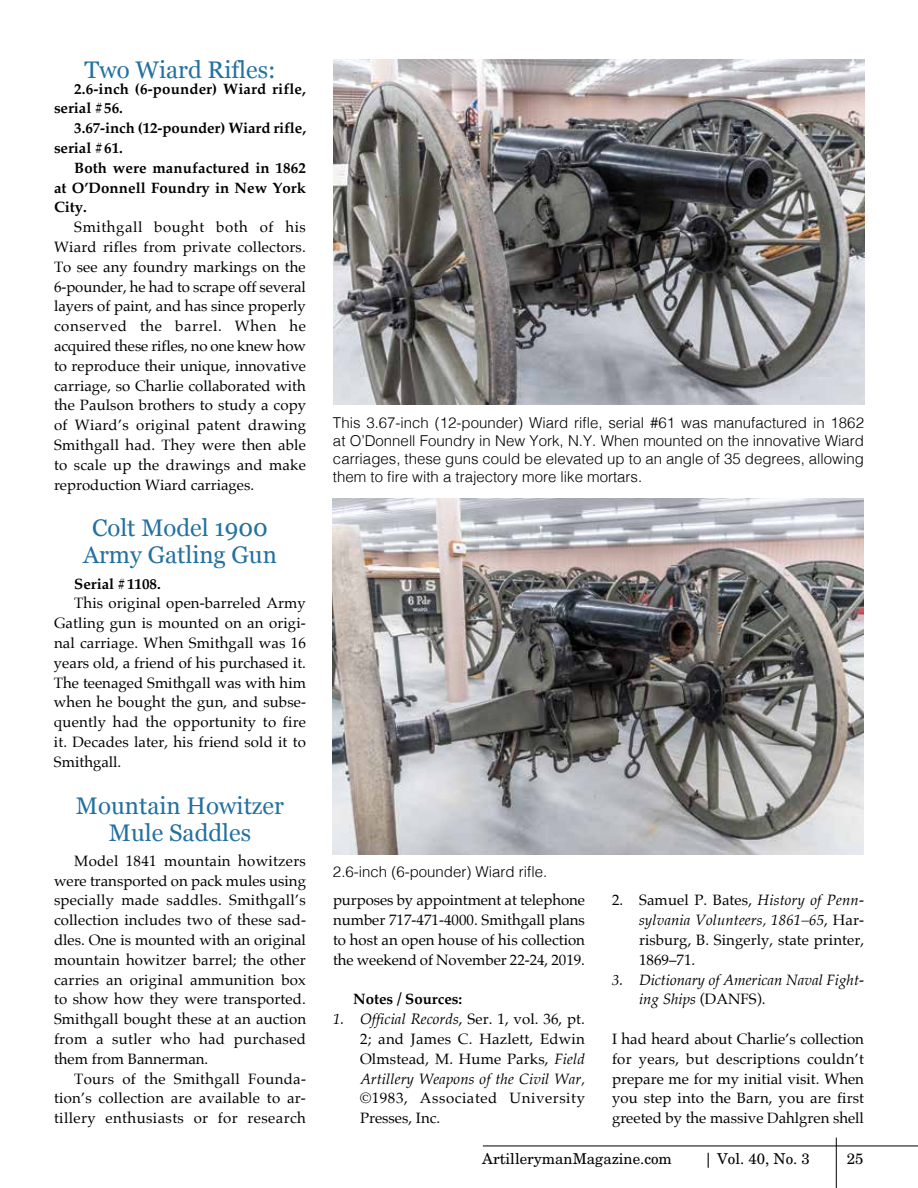
<style>
.page{position:relative;width:918px;height:1188px;background:#fff}
.page>*{position:absolute;margin:0;border:0;box-sizing:border-box;transform-origin:0 0}
.t1{font:24px/27px "Georgia";color:#2371a0;text-align:center}
.t2{font:15px/19.8px "Palatino";letter-spacing:.005em;color:#000;text-align:justify}
.t3{font:300 15px/18px "Helvetica";color:#000;text-align:justify}
.t4{font:700 15px/19.8px "Palatino";letter-spacing:.005em;color:#000}
.t5{font:italic 15px/19.8px "Palatino";color:#000}
.t6{font:15px/19.8px "Palatino";letter-spacing:.04em;color:#000}
.t7{font:15px "New Century Schlbk";color:#000}
.s1{font-style:italic}
.s2{font-style:normal}
</style>
<div class="page">
<img style="left:334px;top:59px;width:531px;height:346px">
<img style="left:333px;top:499px;width:531px;height:356px">
<hr style="left:483px;top:1146px;width:435px;height:1px;background:#000">
<hr style="left:836px;top:1138px;width:1px;height:50px;background:#000">
<h1 class="t1" style="left:84px;top:55px;width:193px">Two Wiard Rifles:</h1>
<p class="t4" style="left:54px;top:78px;width:253px;text-indent:20px">2.6-inch (6-pounder) Wiard rifle, serial #56.</p>
<p class="t4" style="left:54px;top:118px;width:254px;text-indent:20px">3.67-inch (12-pounder) Wiard rifle, serial #61.</p>
<p class="t4" style="left:54px;top:157px;width:254px;text-align:justify;text-indent:20px">Both were manufactured in 1862 at O’Donnell Foundry in New York City.</p>
<p class="t2" style="left:54px;top:217px;width:254px;text-indent:20px">Smithgall bought both of his Wiard rifles from private collectors.<br>To see any foundry markings on the 6-pounder, he had to scrape off several layers of paint, and has since properly conserved the barrel. When he acquired these rifles, no one knew how to reproduce their unique, innovative carriage, so Charlie collaborated with the Paulson brothers to study a copy of Wiard’s original patent drawing Smithgall had. They were then able to scale up the drawings and make reproduction Wiard carriages.</p>
<h1 class="t1" style="left:83px;top:514px;width:195px">Colt Model 1900<br>Army Gatling Gun</h1>
<p class="t4" style="left:74px;top:573px;width:88px">Serial #1108.</p>
<p class="t2" style="left:54px;top:593px;width:254px;text-indent:20px">This original open-barreled Army Gatling gun is mounted on an origi&shy;nal carriage. When Smithgall was 16 years old, a friend of his purchased it.<br>The teenaged Smithgall was with him when he bought the gun, and subse&shy;quently had the opportunity to fire it. Decades later, his friend sold it to Smithgall.</p>
<h1 class="t1" style="left:76px;top:791px;width:210px">Mountain Howitzer<br>Mule Saddles</h1>
<p class="t2" style="left:54px;top:851px;width:254px;text-indent:20px">Model 1841 mountain howitzers were transported on pack mules using specially made saddles. Smithgall’s collection includes two of these sad&shy;dles. One is mounted with an original mountain howitzer barrel; the other carries an original ammunition box to show how they were transported.<br>Smithgall bought these at an auction from a sutler who had purchased them from Bannerman.</p>
<p class="t2" style="left:54px;top:1069px;width:254px;text-indent:20px">Tours of the Smithgall Founda&shy;tion’s collection are available to ar&shy;tillery enthusiasts or for research</p>
<p class="t3" style="left:333px;top:413px;width:533px">This 3.67-inch (12-pounder) Wiard rifle, serial #61 was manufactured in 1862 at O’Donnell Foundry in New York, N.Y. When mounted on the innovative Wiard carriages, these guns could be elevated up to an angle of 35 degrees, allowing them to fire with a trajectory more like mortars.</p>
<p class="t3" style="left:333px;top:862px;width:216px">2.6-inch (6-pounder) Wiard rifle.</p>
<p class="t2" style="left:333px;top:890px;width:254px">purposes by appointment at telephone number 717-471-4000. Smithgall plans to host an open house of his collection the weekend of November 22-24, 2019.</p>
<p class="t4" style="left:353px;top:989px;width:111px">Notes / Sources:</p>
<p class="t2" style="left:360px;top:1009px;width:227px;text-indent:-27px"><span class="s1">1. Official Records</span>, Ser. 1, vol. 36, pt.<br>2; and James C. Hazlett, Edwin Olmstead, M. Hume Parks, <span class="s1">Field Artillery Weapons of the Civil War,</span></p>
<p class="t6" style="left:360px;top:1088px;width:226px">©1983, Associated University<br>Presses, Inc.</p>
<p class="t2" style="left:639px;top:890px;width:227px;text-indent:-27px">2. Samuel P. Bates, <span class="s1">History of Penn&shy;sylvania Volunteers, 1861–65</span>, Har&shy;risburg, B. Singerly, state printer, 1869–71.</p>
<p class="t5" style="left:639px;top:969px;width:227px;text-indent:-27px">3. Dictionary of American Naval Fight&shy;ing Ships <span class="s2">(DANFS).</span></p>
<p class="t2" style="left:612px;top:1029px;width:254px">I had heard about Charlie’s collection for years, but descriptions couldn’t prepare me for my initial visit. When you step into the Barn, you are first greeted by the massive Dahlgren shell</p>
<p class="t7" style="left:482px;top:1149px;width:191px">ArtillerymanMagazine.com</p>
<p class="t7" style="left:704px;top:1149px;width:108px">| Vol. 40, No. 3</p>
<p class="t7" style="left:847px;top:1150px;width:18px">25</p>
</div>
